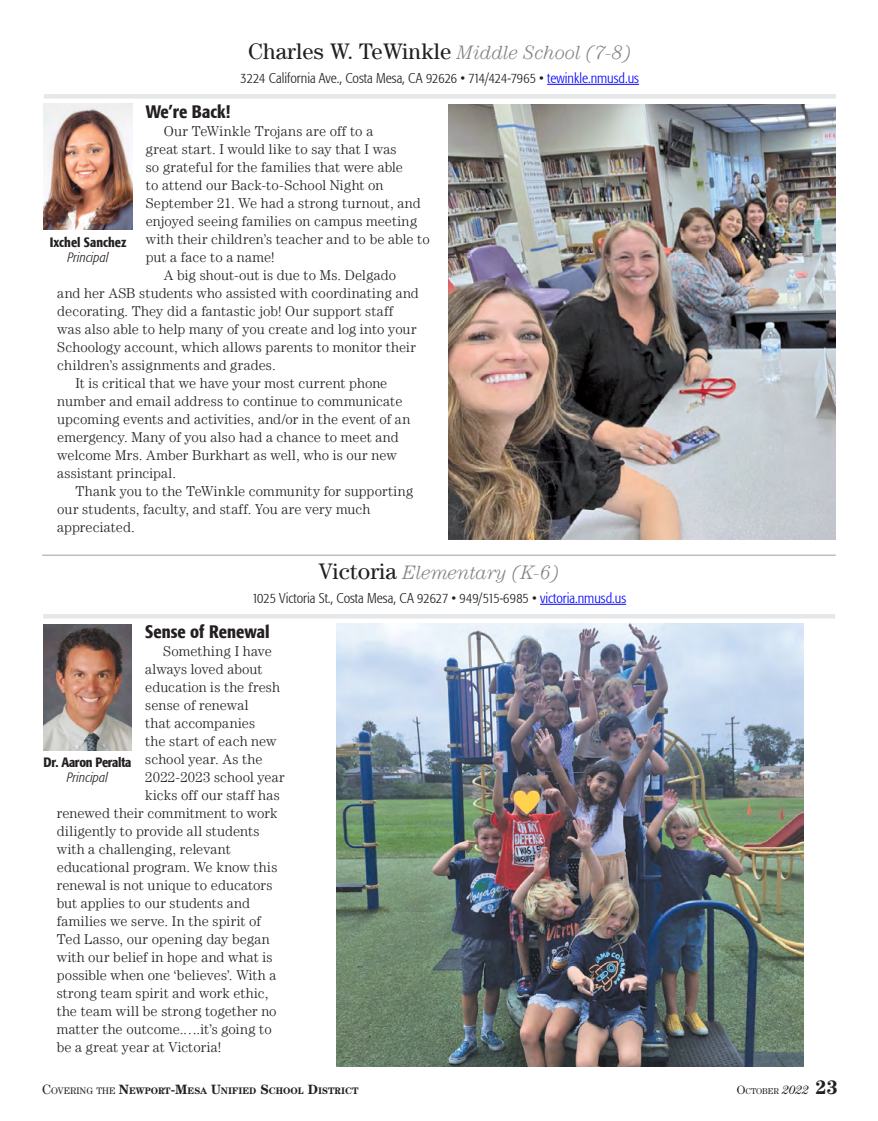
<style>
.page{position:relative;width:878px;height:1121px;background:#fff}
.page>*{position:absolute;margin:0;border:0;box-sizing:border-box;transform-origin:0 0}
.t1{font:22.5px "Century LT";letter-spacing:.005em;color:#231f20}
.t2{font:italic 300 19.5px "Century LT";letter-spacing:-.005em;color:#808285}
.t3{font:500 condensed 18px "Formata";color:#231f20}
.t4{font:300 14.25px "Century LT";letter-spacing:.01em;color:#231f20}
.t5{font:300 condensed 14.25px "Formata";color:#221f20}
.t6{font:500 condensed 13.5px "Formata";letter-spacing:-.005em;color:#231f20}
.t7{font:italic 300 condensed 13.5px "Formata";letter-spacing:.005em;color:#231f20}
.t8{font:700 9.45px "Century LT";color:#231f20}
.t9{font:8.4px "Century LT";color:#231f20}
.s1{font-weight:300;font-style:italic;font-size:19.5px;color:#808285}
.s2{color:#00f}
.s3{font-weight:400;font-style:normal;font-size:22.5px;color:#231f20}
.s4{font-weight:400;font-size:13.5px}
.s5{font-weight:400}
.s6{font-size:13.5px}
.s7{font-size:12px}
.s8{font-style:italic;font-size:12px}
.s9{font-weight:700;font-size:19.5px}
</style>
<div class="page">
<img style="left:43px;top:625px;width:89px;height:125px">
<hr style="left:43px;top:614px;width:792px;height:4px;background:#e6e7e8">
<hr style="left:540px;top:604px;width:86px;height:1px;background:#00f">
<img style="left:44px;top:104px;width:88px;height:126px">
<div style="left:44px;top:94px;width:791px;height:5px;background:#e6e7e8"></div>
<hr style="left:547px;top:84px;width:92px;height:1px;background:#00f">
<img style="left:449px;top:104px;width:386px;height:435px">
<img style="left:336px;top:623px;width:467px;height:443px">
<hr style="left:42px;top:554px;width:793px;height:2px;background:#bcbec0">
<h1 class="t1" style="left:248px;top:38px;width:385px">Charles W. TeWinkle <span class="s1">Middle School (7-8)</span></h1>
<p class="t5" style="left:240px;top:70px;width:400px">3224 California Ave., Costa Mesa, CA 92626 • 714/424-7965 • <span class="s2">tewinkle.nmusd.us</span></p>
<p class="t3" style="left:146px;top:100px;width:86px">We’re Back!</p>
<p class="t4" style="left:164px;top:122px;width:211px">Our TeWinkle Trojans are off to a</p>
<p class="t4" style="left:146px;top:140px;width:252px">great start. I would like to say that I was</p>
<p class="t4" style="left:146px;top:158px;width:259px">so grateful for the families that were able</p>
<p class="t4" style="left:146px;top:176px;width:239px">to attend our Back-to-School Night on</p>
<p class="t4" style="left:146px;top:194px;width:276px">September 21. We had a strong turnout, and</p>
<p class="t4" style="left:146px;top:212px;width:273px">enjoyed seeing families on campus meeting</p>
<p class="t4" style="left:146px;top:230px;width:285px">with their children’s teacher and to be able to</p>
<p class="t4" style="left:146px;top:248px;width:130px">put a face to a name!</p>
<p class="t4" style="left:164px;top:266px;width:234px">A big shout-out is due to Ms. Delgado</p>
<p class="t4" style="left:57px;top:284px;width:363px">and her ASB students who assisted with coordinating and</p>
<p class="t4" style="left:57px;top:302px;width:337px">decorating. They did a fantastic job! Our support staff</p>
<p class="t4" style="left:57px;top:320px;width:361px">was also able to help many of you create and log into your</p>
<p class="t4" style="left:57px;top:338px;width:360px">Schoology account, which allows parents to monitor their</p>
<p class="t4" style="left:57px;top:356px;width:220px">children’s assignments and grades.</p>
<p class="t4" style="left:75px;top:374px;width:313px">It is critical that we have your most current phone</p>
<p class="t4" style="left:57px;top:392px;width:347px">number and email address to continue to communicate</p>
<p class="t4" style="left:57px;top:410px;width:354px">upcoming events and activities, and/or in the event of an</p>
<p class="t4" style="left:57px;top:428px;width:343px">emergency. Many of you also had a chance to meet and</p>
<p class="t4" style="left:57px;top:446px;width:341px">welcome Mrs. Amber Burkhart as well, who is our new</p>
<p class="t4" style="left:57px;top:464px;width:120px">assistant principal.</p>
<p class="t4" style="left:75px;top:482px;width:339px">Thank you to the TeWinkle community for supporting</p>
<p class="t4" style="left:57px;top:500px;width:314px">our students, faculty, and staff. You are very much</p>
<p class="t4" style="left:57px;top:518px;width:79px">appreciated.</p>
<p class="t6" style="left:50px;top:234px;width:78px">Ixchel Sanchez</p>
<p class="t7" style="left:68px;top:249px;width:42px">Principal</p>
<h2 class="t2" style="left:319px;top:561px;width:242px"><span class="s3">Victoria</span> Elementary (K-6)</h2>
<p class="t5" style="left:252px;top:590px;width:375px">1025 Victoria St., Costa Mesa, CA 92627 • 949/515-6985 • <span class="s2">victoria.nmusd.us</span></p>
<p class="t3" style="left:145px;top:620px;width:126px">Sense of Renewal</p>
<p class="t4" style="left:163px;top:642px;width:110px">Something I have</p>
<p class="t4" style="left:145px;top:660px;width:119px">always loved about</p>
<p class="t4" style="left:145px;top:678px;width:136px">education is the fresh</p>
<p class="t4" style="left:145px;top:696px;width:105px">sense of renewal</p>
<p class="t4" style="left:145px;top:714px;width:111px">that accompanies</p>
<p class="t4" style="left:145px;top:732px;width:133px">the start of each new</p>
<p class="t4" style="left:145px;top:750px;width:119px">school year. As the</p>
<p class="t4" style="left:145px;top:768px;width:141px">2022-2023 school year</p>
<p class="t4" style="left:145px;top:786px;width:136px">kicks off our staff has</p>
<p class="t4" style="left:57px;top:804px;width:222px">renewed their commitment to work</p>
<p class="t4" style="left:57px;top:822px;width:204px">diligently to provide all students</p>
<p class="t4" style="left:57px;top:840px;width:175px">with a challenging, relevant</p>
<p class="t4" style="left:57px;top:858px;width:222px">educational program. We know this</p>
<p class="t4" style="left:57px;top:876px;width:217px">renewal is not unique to educators</p>
<p class="t4" style="left:57px;top:894px;width:195px">but applies to our students and</p>
<p class="t4" style="left:57px;top:912px;width:206px">families we serve. In the spirit of</p>
<p class="t4" style="left:57px;top:930px;width:214px">Ted Lasso, our opening day began</p>
<p class="t4" style="left:57px;top:948px;width:217px">with our belief in hope and what is</p>
<p class="t4" style="left:57px;top:966px;width:221px">possible when one ‘believes’. With a</p>
<p class="t4" style="left:57px;top:984px;width:213px">strong team spirit and work ethic,</p>
<p class="t4" style="left:57px;top:1002px;width:221px">the team will be strong together no</p>
<p class="t4" style="left:57px;top:1020px;width:217px">matter the outcome.….it’s going to</p>
<p class="t4" style="left:57px;top:1038px;width:166px">be a great year at Victoria!</p>
<p class="t6" style="left:44px;top:754px;width:89px">Dr. Aaron Peralta</p>
<p class="t7" style="left:67px;top:769px;width:42px">Principal</p>
<p class="t8" style="left:42px;top:1085px;width:318px"><span class="s4">C</span><span class="s5">OVERING THE</span> <span class="s6">N</span>EWPORT<span class="s6">-M</span>ESA <span class="s6">U</span>NIFIED <span class="s6">S</span>CHOOL <span class="s6">D</span>ISTRICT</p>
<p class="t9" style="left:736px;top:1086px;width:103px"><span class="s7">O</span>CTOBER <span class="s8">2022</span> <span class="s9">23</span></p>
</div>
